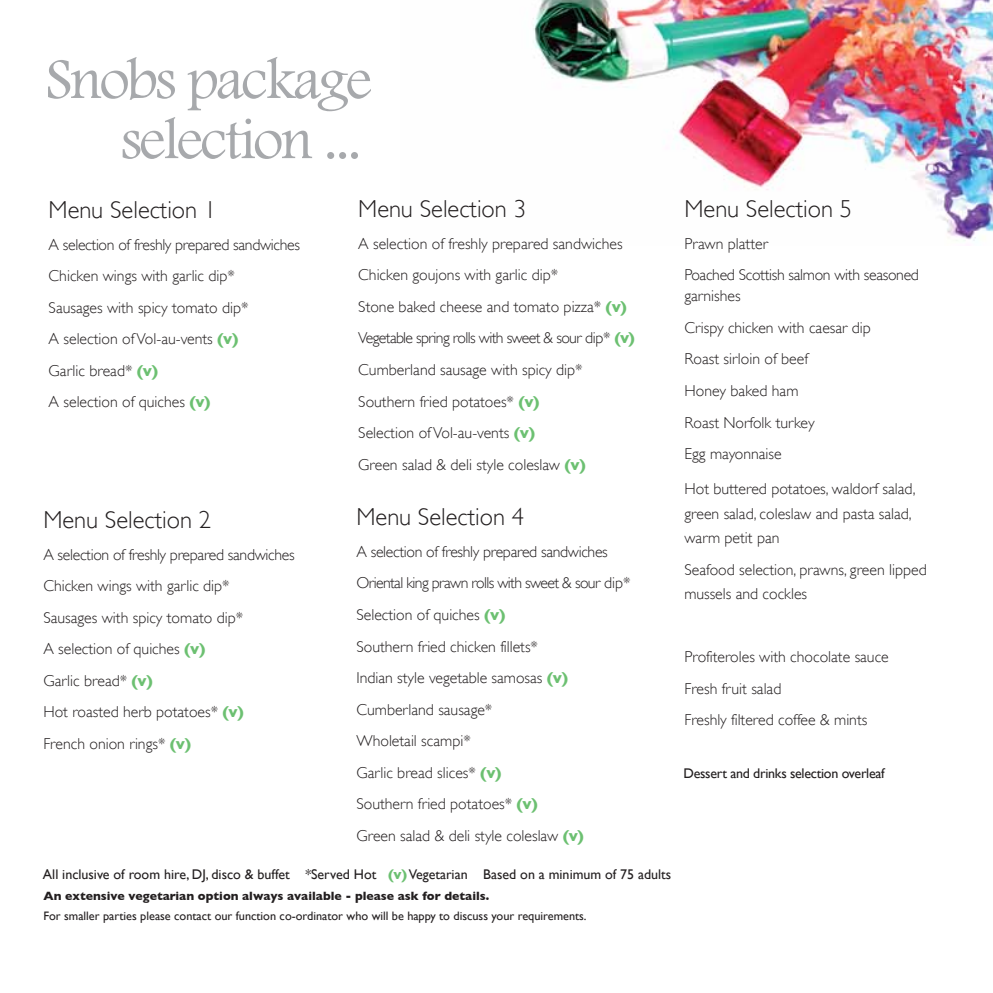
<style>
.page{position:relative;width:993px;height:993px;background:#fff}
.page>*{position:absolute;margin:0;border:0;box-sizing:border-box;transform-origin:0 0}
.t1{font:59.5px/60px "Footlight MT Light";letter-spacing:-.04em;color:#a7a9ac;text-align:right}
.t2{font:300 24.5px "Gill Sans";color:#231f20}
.t3{font:300 15.75px/31.5px "Gill Sans";color:#231f20}
.t4{font:300 15.75px/31.5px "Gill Sans";letter-spacing:-.02em;color:#231f20}
.t5{font:14px "Gill Sans";color:#231f20}
.t6{font:14px "Gill Sans";letter-spacing:-.02em;color:#231f20}
.t7{font:12.25px "Gill Sans";color:#231f20}
.t8{font:700 12.25px "Gill Sans";color:#231f20}
.s1{font-weight:700;color:#6cc071}
</style>
<div class="page">
<img style="left:533px;top:0;width:459px;height:241px">
<h1 class="t1" style="left:45px;top:47px;width:328px">Snobs package selection ...</h1>
<h2 class="t2" style="left:49px;top:196px;width:169px">Menu Selection 1</h2>
<p class="t3" style="left:49px;top:229px;width:253px">A selection of freshly prepared sandwiches<br>Chicken wings with garlic dip*<br>Sausages with spicy tomato dip*<br>A selection of Vol-au-vents <span class="s1">(v)<br></span>Garlic bread* <span class="s1">(v)<br></span>A selection of quiches <span class="s1">(v)</span></p>
<h2 class="t2" style="left:43px;top:506px;width:169px">Menu Selection 2</h2>
<p class="t3" style="left:43px;top:538px;width:253px">A selection of freshly prepared sandwiches<br>Chicken wings with garlic dip*<br>Sausages with spicy tomato dip*<br>A selection of quiches <span class="s1">(v)<br></span>Garlic bread* <span class="s1">(v)<br></span>Hot roasted herb potatoes* <span class="s1">(v)<br></span>French onion rings* <span class="s1">(v)</span></p>
<h2 class="t2" style="left:358px;top:195px;width:169px">Menu Selection 3</h2>
<p class="t3" style="left:358px;top:228px;width:278px">A selection of freshly prepared sandwiches Chicken goujons with garlic dip*<br>Stone baked cheese and tomato pizza* <span class="s1">(v)<br></span>Vegetable spring rolls with sweet &amp; sour dip* <span class="s1">(v)<br></span>Cumberland sausage with spicy dip* Southern fried potatoes* <span class="s1">(v)<br></span>Selection of Vol-au-vents <span class="s1">(v)<br></span>Green salad &amp; deli style coleslaw <span class="s1">(v)</span></p>
<h2 class="t2" style="left:356px;top:503px;width:169px">Menu Selection 4</h2>
<p class="t3" style="left:356px;top:535px;width:275px">A selection of freshly prepared sandwiches<br>Oriental king prawn rolls with sweet &amp; sour dip*<br>Selection of quiches <span class="s1">(v)<br></span>Southern fried chicken fillets*<br>Indian style vegetable samosas <span class="s1">(v)<br></span>Cumberland sausage*<br>Wholetail scampi*<br>Garlic bread slices* <span class="s1">(v)<br></span>Southern fried potatoes* <span class="s1">(v)<br></span>Green salad &amp; deli style coleslaw <span class="s1">(v)</span></p>
<p class="t5" style="left:43px;top:866px;width:629px">All inclusive of room hire, DJ, disco &amp; buffet *Served Hot <span class="s1">(v)</span> Vegetarian Based on a minimum of 75 adults</p>
<p class="t8" style="left:44px;top:888px;width:447px">An extensive vegetarian option always available - please ask for details.</p>
<p class="t7" style="left:44px;top:907px;width:544px">For smaller parties please contact our function co-ordinator who will be happy to discuss your requirements.</p>
<h2 class="t2" style="left:684px;top:195px;width:169px">Menu Selection 5</h2>
<p class="t4" style="left:684px;top:228px;width:236px">Prawn platter<br>Poached Scottish salmon with seasoned</p>
<p class="t3" style="left:684px;top:280px;width:188px">garnishes<br>Crispy chicken with caesar dip<br>Roast sirloin of beef<br>Honey baked ham<br>Roast Norfolk turkey<br>Egg mayonnaise</p>
<p class="t3" style="left:684px;top:476px;width:232px;line-height:24.5px">Hot buttered potatoes, waldorf salad, green salad, coleslaw and pasta salad, warm petit pan</p>
<p class="t3" style="left:684px;top:557px;width:244px;line-height:24.5px">Seafood selection, prawns, green lipped mussels and cockles</p>
<p class="t3" style="left:684px;top:641px;width:206px">Profiteroles with chocolate sauce<br>Fresh fruit salad<br>Freshly filtered coffee &amp; mints</p>
<p class="t6" style="left:683px;top:764px;width:203px">Dessert and drinks selection overleaf</p>
</div>
